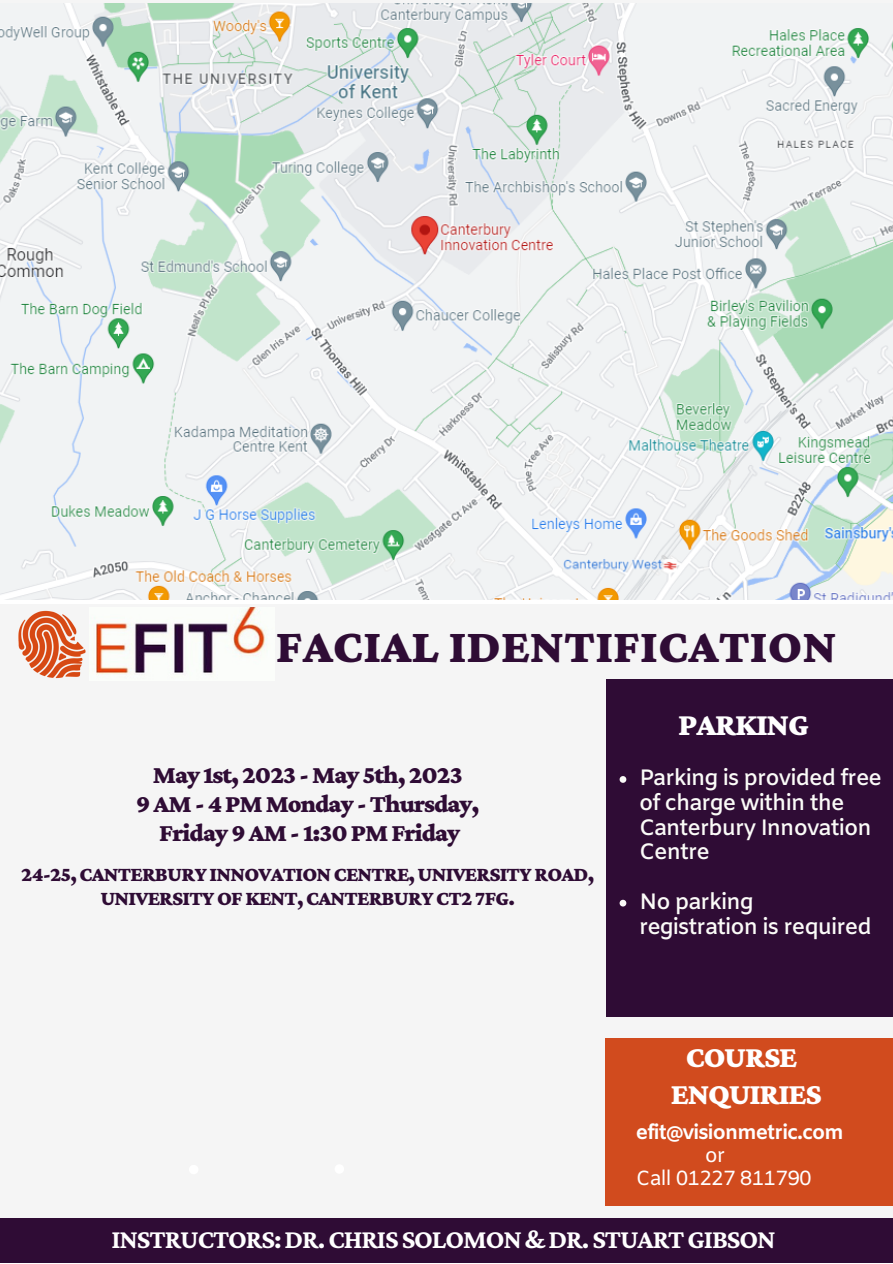
<style>
.page{position:relative;width:893px;height:1264px;background:#fff}
.page>*{position:absolute;margin:0;border:0;box-sizing:border-box;transform-origin:0 0}
.t1{font:900 48.9px "Crimson Pro";color:#2f0c35}
.t2{font:900 32.4px "Crimson Pro";letter-spacing:-.04em;color:#fff}
.t3{font:900 30.75px/37px "Crimson Pro";letter-spacing:-.04em;color:#fff;text-align:center}
.t4{font:700 27.15px "Crimson Pro";letter-spacing:-.04em;color:#fff}
.t5{font:900 25.8px/29px "Crimson Pro";letter-spacing:-.04em;color:#2f0c35;text-align:center}
.t6{font:600 22.35px/24.8px "Amiko";letter-spacing:-.04em;color:#fbfbf8}
.t7{font:900 21.15px/24px "Crimson Pro";letter-spacing:-.04em;color:#2f0c35;text-align:center}
.t8{font:700 20.4px "Amiko";letter-spacing:-.04em;color:#fff}
.t9{font:20.4px/22.8px "Amiko";letter-spacing:-.04em;color:#fff}
</style>
<div class="page">
<div style="left:0;top:0;width:892px;height:1262px;background:#f5f5f5"></div>
<div style="left:605px;top:680px;width:287px;height:336px;background:#2f0c35"></div>
<div style="left:605px;top:1038px;width:287px;height:167px;background:#d14b1e"></div>
<svg style="left:7px;top:599px;width:884px;height:1px"></svg>
<div style="left:0;top:1217px;width:892px;height:45px;background:#2f0c35"></div>
<img style="left:103px;top:608px;width:162px;height:66px">
<img style="left:18px;top:610px;width:85px;height:69px">
<img style="left:0;top:3px;width:892px;height:596px">
<svg style="left:619px;top:776px;width:7px;height:6px"></svg>
<svg style="left:619px;top:899px;width:7px;height:7px"></svg>
<h1 class="t1" style="left:276px;top:618px;width:562px">FACIAL IDENTIFICATION</h1>
<p class="t5" style="left:136px;top:759px;width:345px">May 1st, 2023 - May 5th, 2023<br>9AM- 4 PMMonday - Thursday,<br>Friday 9AM- 1:30 PMFriday</p>
<p class="t7" style="left:21px;top:862px;width:574px">24-25, CANTERBURY INNOVATION CENTRE, UNIVERSITY ROAD,<br>UNIVERSITY OF KENT, CANTERBURY CT27FG.</p>
<h2 class="t2" style="left:678px;top:706px;width:132px">PARKING</h2>
<p class="t6" style="left:639px;top:766px;width:244px">Parking is provided free</p>
<p class="t6" style="left:639px;top:791px;width:234px">of charge within the<br>Canterbury Innovation<br>Centre</p>
<p class="t6" style="left:639px;top:890px;width:116px">No parking</p>
<p class="t6" style="left:639px;top:915px;width:234px">registration is required</p>
<h3 class="t3" style="left:670px;top:1037px;width:152px">COURSE<br>ENQUIRIES</h3>
<p class="t8" style="left:636px;top:1120px;width:209px">efit@visionmetric.com</p>
<p class="t9" style="left:636px;top:1145px;width:177px;text-indent:69px">or<br>Call 01227 811790</p>
<p class="t4" style="left:111px;top:1223px;width:665px">INSTRUCTORS:DR.CHRISSOLOMON&amp;DR.STUARTGIBSON</p>
</div>
